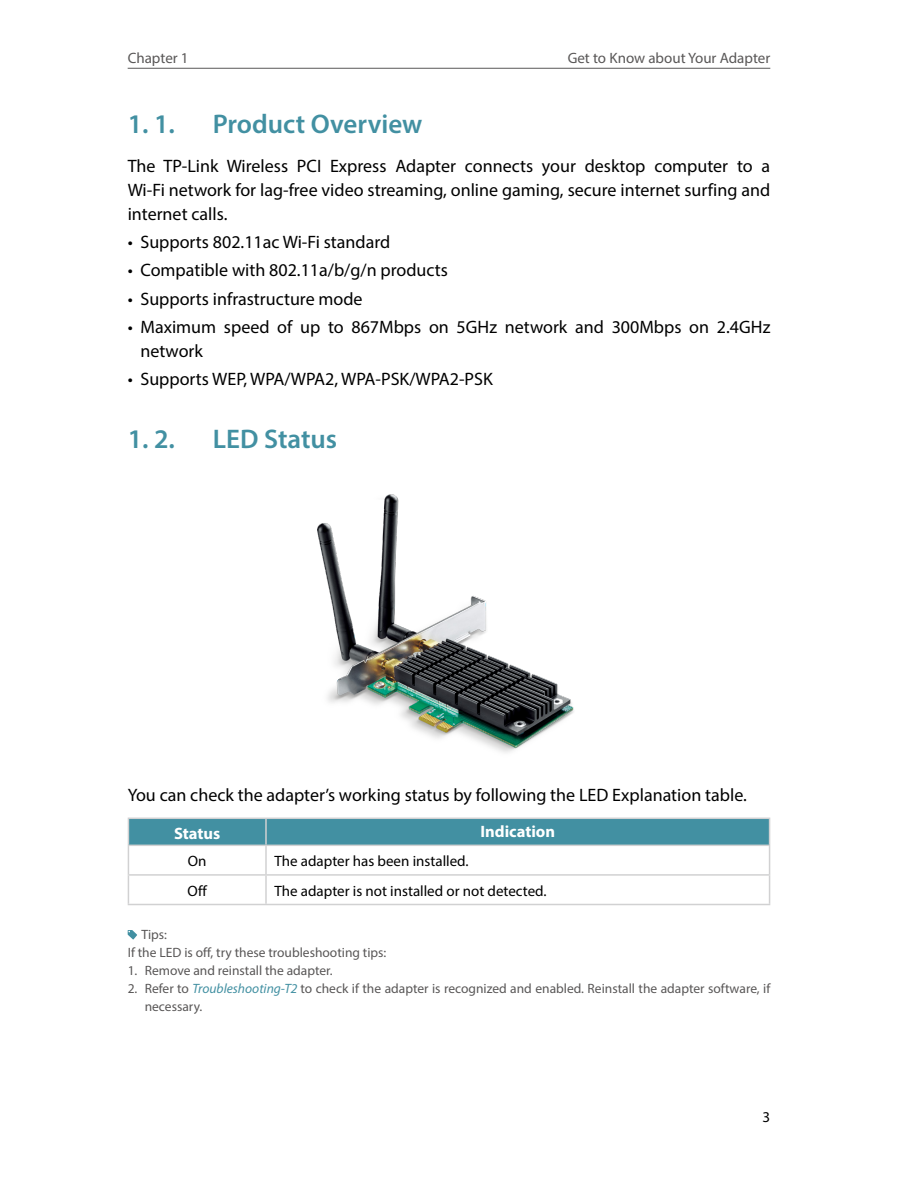
<style>
.page{position:relative;width:898px;height:1187px;background:#fff}
.page>*{position:absolute;margin:0;border:0;box-sizing:border-box;transform-origin:0 0}
.t1{font:600 27px "Myriad Pro";color:#4290a2}
.t2{font:18px/24px "Myriad Pro";color:#000;text-align:justify}
.t3{font:700 16.5px "Myriad Pro";color:#fff}
.t4{font:15px "Myriad Pro";color:#000}
.t5{font:15px "Myriad Pro";color:#595757}
.t6{font:13.5px/18px "Myriad Pro";color:#595757}
.s1{font-style:italic;color:#4290a2}
</style>
<div class="page">
<hr style="left:128px;top:68px;width:642px;height:1px;background:#595757">
<img style="left:317px;top:494px;width:257px;height:259px">
<hr style="left:768px;top:846px;width:2px;height:28px;background:#d1d1d2">
<hr style="left:266px;top:874px;width:504px;height:1px;background:#d1d1d2">
<hr style="left:768px;top:875px;width:2px;height:28px;background:#d1d1d2">
<hr style="left:128px;top:903px;width:138px;height:2px;background:#d1d1d2">
<hr style="left:266px;top:903px;width:504px;height:2px;background:#d1d1d2">
<hr style="left:128px;top:817px;width:138px;height:2px;background:#d1d1d2">
<hr style="left:266px;top:817px;width:504px;height:2px;background:#d1d1d2">
<svg style="left:128px;top:819px;width:641px;height:84px"></svg>
<hr style="left:768px;top:819px;width:2px;height:25px;background:#d1d1d2">
<hr style="left:128px;top:844px;width:138px;height:2px;background:#d1d1d2">
<hr style="left:266px;top:844px;width:504px;height:2px;background:#d1d1d2">
<svg style="left:128px;top:930px;width:9px;height:9px"></svg>
<p class="t5" style="left:128px;top:48px;width:62px">Chapter 1</p>
<p class="t5" style="left:567px;top:48px;width:204px">Get to Know about Your Adapter</p>
<h1 class="t1" style="left:128px;top:107px;width:45px">1. 1.</h1>
<h1 class="t1" style="left:213px;top:107px;width:211px">Product Overview</h1>
<p class="t2" style="left:128px;top:153px;width:644px">The TP-Link Wireless PCI Express Adapter connects your desktop computer to a Wi-Fi network for lag-free video streaming, online gaming, secure internet surfing and internet calls.</p>
<p class="t2" style="left:128px;top:230px;width:264px">• Supports 802.11ac Wi-Fi standard</p>
<p class="t2" style="left:128px;top:258px;width:321px">• Compatible with 802.11a/b/g/n products</p>
<p class="t2" style="left:128px;top:286px;width:236px">• Supports infrastructure mode</p>
<p class="t2" style="left:140px;top:314px;width:631px;text-indent:-13px">• Maximum speed of up to 867Mbps on 5GHz network and 300Mbps on 2.4GHz network</p>
<p class="t2" style="left:128px;top:367px;width:366px">• Supports WEP, WPA/WPA2, WPA-PSK/WPA2-PSK</p>
<h1 class="t1" style="left:128px;top:421px;width:45px">1. 2.</h1>
<h1 class="t1" style="left:213px;top:421px;width:126px">LED Status</h1>
<p class="t2" style="left:128px;top:782px;width:620px">You can check the adapter’s working status by following the LED Explanation table.</p>
<p class="t3" style="left:174px;top:822px;width:48px">Status</p>
<p class="t3" style="left:480px;top:821px;width:76px">Indication</p>
<p class="t4" style="left:188px;top:852px;width:20px">On</p>
<p class="t4" style="left:274px;top:852px;width:196px">The adapter has been installed.</p>
<p class="t4" style="left:187px;top:881px;width:21px">Off</p>
<p class="t4" style="left:274px;top:881px;width:273px">The adapter is not installed or not detected.</p>
<p class="t6" style="left:128px;top:925px;width:260px;text-indent:14px">Tips:<br>If the LED is off, try these troubleshooting tips:</p>
<p class="t6" style="left:128px;top:961px;width:206px">1. Remove and reinstall the adapter.</p>
<p class="t6" style="left:145px;top:979px;width:627px;text-indent:-17px">2. Refer to <span class="s1">Troubleshooting-T2</span> to check if the adapter is recognized and enabled. Reinstall the adapter software, if necessary.</p>
<p class="t4" style="left:762px;top:1107px;width:9px">3</p>
</div>
